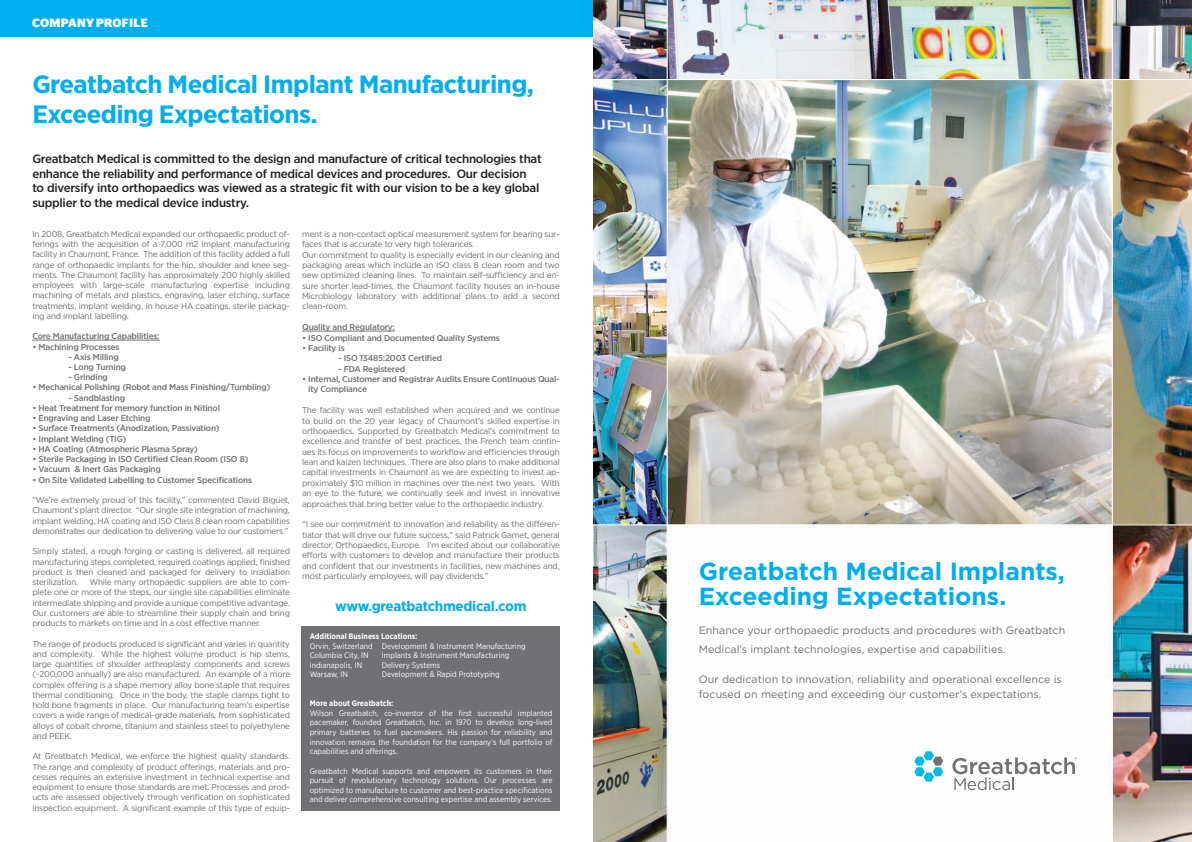
<style>
.page{position:relative;width:1192px;height:842px;background:#fff}
.page>*{position:absolute;margin:0;border:0;box-sizing:border-box;transform-origin:0 0}
.t1{font:700 25px/30px "Gotham Narrow";letter-spacing:-.02em;color:#00aeef;scale:1.1 1}
.t2{font:700 24.6px/25.7px "Gotham";color:#00aeef}
.t3{font:700 14px "Gotham Narrow";letter-spacing:-.02em;color:#00aeef;scale:1.1 1}
.t4{font:500 12px/14.4px "Gotham Narrow";letter-spacing:-.02em;color:#231f20;scale:1.1 1}
.t5{font:700 12px "Stag Sans";letter-spacing:.02em;color:#fff}
.t6{font:10.7px/19.3px "Gotham";color:#717074}
.t7{font:8.5px/10.2px "Gotham Narrow";letter-spacing:-.02em;color:#717074;text-align:justify;scale:1.1 1}
.t8{font:500 8.5px/10.4px "Gotham Narrow";letter-spacing:-.02em;color:#717074;scale:1.1 1}
.t9{font:8px/9.6px "Gotham Narrow";color:#fff;text-align:justify}
.t10{font:700 8px "Gotham Narrow";color:#fff}
</style>
<div class="page">
<div style="left:0;top:0;width:1192px;height:36px;background:#00aeef"></div>
<img style="left:594px;top:0;width:598px;height:841px">
<svg style="left:914px;top:750px;width:29px;height:31px"></svg>
<svg style="left:952px;top:757px;width:124px;height:32px"></svg>
<hr style="left:594px;top:79px;width:598px;height:1px;background:#fff">
<hr style="left:594px;top:524px;width:598px;height:1px;background:#fff">
<hr style="left:1111px;top:0;width:1px;height:841px;background:#fff">
<hr style="left:666px;top:0;width:2px;height:841px;background:#fff">
<hr style="left:32px;top:340px;width:128px;height:1px;background:#717074">
<hr style="left:302px;top:331px;width:93px;height:1px;background:#717074">
<div style="left:302px;top:625px;width:258px;height:184px;background:#717074"></div>
<h3 class="t5" style="left:32px;top:16px;width:117px">COMPANY PROFILE</h3>
<h1 class="t1" style="left:32px;top:68px;width:458px">Greatbatch Medical Implant Manufacturing,<br>Exceeding Expectations.</h1>
<p class="t4" style="left:32px;top:152px;width:464px">Greatbatch Medical is committed to the design and manufacture of critical technologies that enhance the reliability and performance of medical devices and procedures. Our decision<br>to diversify into orthopaedics was viewed as a strategic fit with our vision to be a key global supplier to the medical device industry.</p>
<p class="t7" style="left:32px;top:228px;width:236px">In 2008, Greatbatch Medical expanded our orthopaedic product of&shy;ferings with the acquisition of a 7,000 m2 implant manufacturing facility in Chaumont, France. The addition of this facility added a full range of orthopaedic implants for the hip, shoulder and knee seg&shy;ments. The Chaumont facility has approximately 200 highly skilled employees with large-scale manufacturing expertise including machining of metals and plastics, engraving, laser etching, surface treatments, implant welding, in house HA coatings, sterile packag&shy;ing and implant labelling.</p>
<p class="t8" style="left:32px;top:331px;width:117px">Core Manufacturing Capabilities:</p>
<p class="t8" style="left:32px;top:341px;width:81px">• Machining Processes</p>
<p class="t8" style="left:68px;top:351px;width:47px">- Axis Milling</p>
<p class="t8" style="left:68px;top:361px;width:54px">- Long Turning</p>
<p class="t8" style="left:68px;top:372px;width:38px">- Grinding</p>
<p class="t8" style="left:32px;top:382px;width:218px">• Mechanical Polishing (Robot and Mass Finishing/Tumbling)</p>
<p class="t8" style="left:68px;top:392px;width:53px">- Sandblasting</p>
<p class="t8" style="left:32px;top:402px;width:172px">• Heat Treatment for memory function in Nitinol</p>
<p class="t8" style="left:32px;top:412px;width:109px">• Engraving and Laser Etching</p>
<p class="t8" style="left:32px;top:423px;width:172px">• Surface Treatments (Anodization, Passivation)</p>
<p class="t8" style="left:32px;top:433px;width:87px">• Implant Welding (TIG)</p>
<p class="t8" style="left:32px;top:443px;width:152px">• HA Coating (Atmospheric Plasma Spray)</p>
<p class="t8" style="left:32px;top:453px;width:198px">• Sterile Packaging in ISO Certified Clean Room (ISO 8)</p>
<p class="t8" style="left:32px;top:464px;width:118px">• Vacuum &amp; Inert Gas Packaging</p>
<p class="t8" style="left:32px;top:474px;width:201px">• On Site Validated Labelling to Customer Specifications</p>
<p class="t7" style="left:32px;top:494px;width:236px">“We’re extremely proud of this facility,” commented David Biguet, Chaumont’s plant director. “Our single site integration of machining, implant welding, HA coating and ISO Class 8 clean room capabilities demonstrates our dedication to delivering value to our customers.”</p>
<p class="t7" style="left:32px;top:546px;width:236px">Simply stated, a rough forging or casting is delivered, all required manufacturing steps completed, required coatings applied, finished product is then cleaned and packaged for delivery to irradiation sterilization.</p>
<p class="t7" style="left:32px;top:576px;width:236px;text-indent:57px">While many orthopaedic suppliers are able to com&shy;plete one or more of the steps, our single site capabilities eliminate intermediate shipping and provide a unique competitive advantage.<br>Our customers are able to streamline their supply chain and bring products to markets on time and in a cost effective manner.</p>
<p class="t7" style="left:32px;top:638px;width:236px">The range of products produced is significant and varies in quantity and complexity. While the highest volume product is hip stems, large quantities of shoulder arthroplasty components and screws (~200,000 annually) are also manufactured. An example of a more complex offering is a shape memory alloy bone staple that requires thermal conditioning. Once in the body, the staple clamps tight to hold bone fragments in place. Our manufacturing team’s expertise covers a wide range of medical-grade materials, from sophisticated alloys of cobalt chrome, titanium and stainless steel to polyethylene and PEEK.</p>
<p class="t7" style="left:32px;top:750px;width:236px">At Greatbatch Medical, we enforce the highest quality standards.<br>The range and complexity of product offerings, materials and pro&shy;cesses requires an extensive investment in technical expertise and equipment to ensure those standards are met. Processes and prod&shy;ucts are assessed objectively through verification on sophisticated inspection equipment. A significant example of this type of equip-</p>
<p class="t7" style="left:302px;top:228px;width:236px;text-align:left">ment is a non-contact optical measurement system for bearing sur&shy;faces that is accurate to very high tolerances.<br>Our commitment to quality is especially evident in our cleaning and packaging areas which include an ISO class 8 clean room and two new optimized cleaning lines. To maintain self-sufficiency and en&shy;sure shorter lead-times, the Chaumont facility houses an in-house Microbiology laboratory with additional plans to add a second clean-room.</p>
<p class="t8" style="left:302px;top:322px;width:86px">Quality and Regulatory:</p>
<p class="t8" style="left:302px;top:332px;width:181px">• ISO Compliant and Documented Quality Systems</p>
<p class="t8" style="left:302px;top:342px;width:40px">• Facility is</p>
<p class="t8" style="left:338px;top:353px;width:96px">- ISO 13485:2003 Certified</p>
<p class="t8" style="left:338px;top:363px;width:62px">- FDA Registered</p>
<p class="t8" style="left:308px;top:373px;width:230px;text-indent:-6px">• Internal, Customer and Registrar Audits Ensure Continuous Qual&shy;ity Compliance</p>
<p class="t7" style="left:302px;top:404px;width:236px">The facility was well established when acquired and we continue to build on the 20 year legacy of Chaumont’s skilled expertise in orthopaedics. Supported by Greatbatch Medical’s commitment to excellence and transfer of best practices, the French team contin&shy;ues its focus on improvements to workflow and efficiencies through lean and kaizen techniques. There are also plans to make additional capital investments in Chaumont as we are expecting to invest ap&shy;proximately $10 million in machines over the next two years. With an eye to the future, we continually seek and invest in innovative approaches that bring better value to the orthopaedic industry.</p>
<p class="t7" style="left:302px;top:518px;width:236px">“I see our commitment to innovation and reliability as the differen&shy;tiator that will drive our future success,” said Patrick Gamet, general director, Orthopaedics, Europe. I’m excited about our collaborative efforts with customers to develop and manufacture their products and confident that our investments in facilities, new machines and, most particularly employees, will pay dividends.”</p>
<h3 class="t3" style="left:335px;top:596px;width:175px">www.greatbatchmedical.com</h3>
<p class="t10" style="left:310px;top:630px;width:109px">Additional Business Locations:</p>
<p class="t9" style="left:310px;top:640px;width:217px">Orvin, Switzerland Development &amp; Instrument Manufacturing<br>Columbia City, IN</p>
<p class="t9" style="left:382px;top:650px;width:129px">Implants &amp; Instrument Manufacturing</p>
<p class="t9" style="left:310px;top:659px;width:54px">Indianapolis, IN</p>
<p class="t9" style="left:382px;top:659px;width:60px">Delivery Systems</p>
<p class="t9" style="left:310px;top:669px;width:40px">Warsaw, IN</p>
<p class="t9" style="left:382px;top:669px;width:119px">Development &amp; Rapid Prototyping</p>
<p class="t10" style="left:310px;top:698px;width:85px">More about Greatbatch:</p>
<p class="t9" style="left:310px;top:707px;width:244px">Wilson Greatbatch, co-inventor of the first successful implanted pacemaker, founded Greatbatch, Inc. in 1970 to develop long-lived primary batteries to fuel pacemakers. His passion for reliability and innovation remains the foundation for the company’s full portfolio of capabilities and offerings.</p>
<p class="t9" style="left:310px;top:765px;width:244px">Greatbatch Medical supports and empowers its customers in their pursuit of revolutionary technology solutions. Our processes are optimized to manufacture to customer and best-practice specifications and deliver comprehensive consulting expertise and assembly services.</p>
<h2 class="t2" style="left:699px;top:557px;width:368px">Greatbatch Medical Implants,<br>Exceeding Expectations.</h2>
<p class="t6" style="left:699px;top:619px;width:368px">Enhance your orthopaedic products and procedures with Greatbatch<br>Medical’s implant technologies, expertise and capabilities.</p>
<p class="t6" style="left:699px;top:671px;width:364px;line-height:15px">Our dedication to innovation, reliability and operational excellence is focused on meeting and exceeding our customer’s expectations.</p>
</div>
